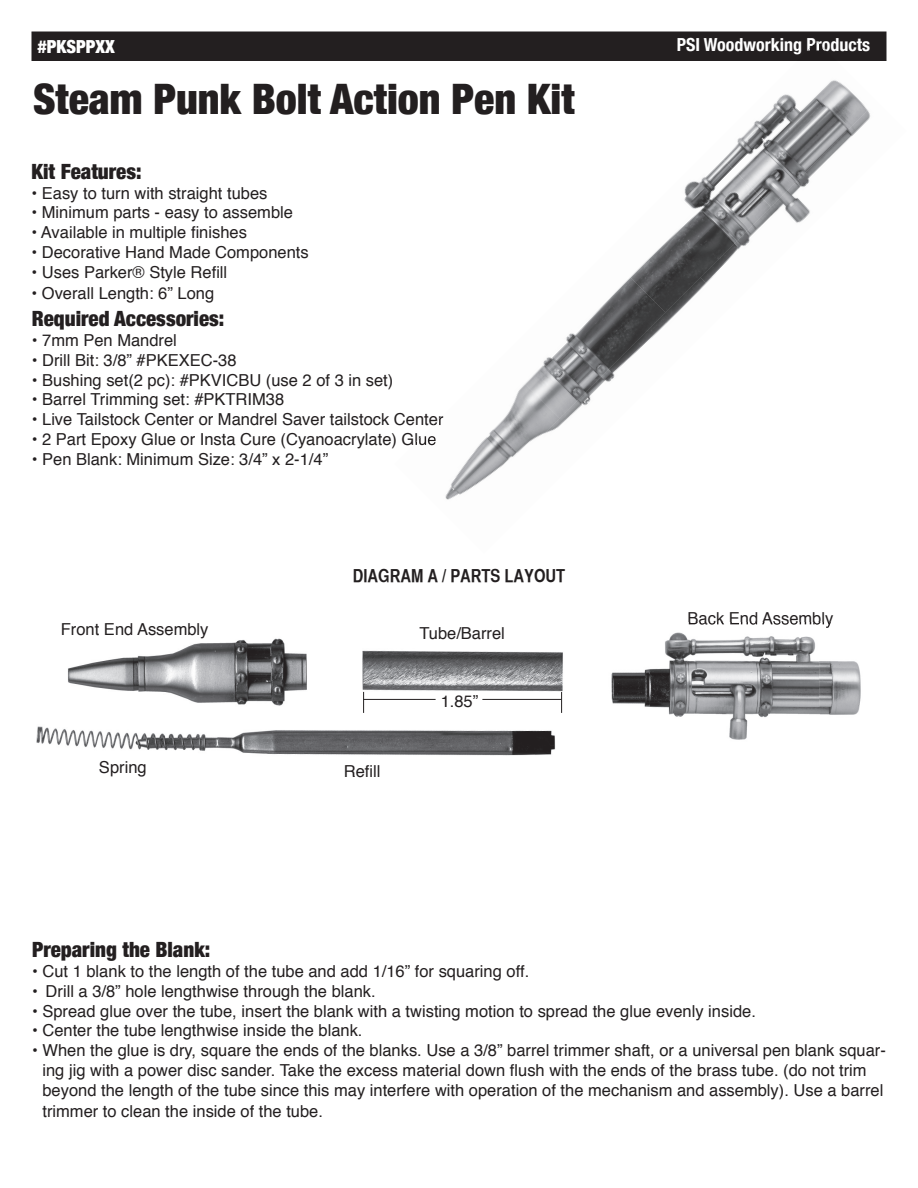
<style>
.page{position:relative;width:918px;height:1188px;background:#fff}
.page>*{position:absolute;margin:0;border:0;box-sizing:border-box;transform-origin:0 0}
.t1{font:900 condensed 42px "Helvetica Neue";color:#231f20}
.t2{font:900 condensed 21px "Helvetica Neue";color:#231f20}
.t3{font:700 condensed 18px "Helvetica Neue";color:#fff}
.t4{font:18px "Helvetica CY Bold";color:#231f20}
.t5{font:900 condensed 18px "Helvetica Neue";color:#fff}
.t6{font:16.5px/19.8px "Helvetica";color:#231f20;text-align:center}
</style>
<div class="page">
<div style="left:32px;top:32px;width:855px;height:29px;background:#231f20"></div>
<img style="left:36px;top:638px;width:527px;height:118px">
<img style="left:611px;top:668px;width:59px;height:46px">
<svg style="left:363px;top:692px;width:1px;height:21px"></svg>
<svg style="left:561px;top:692px;width:1px;height:21px"></svg>
<hr style="left:482px;top:699px;width:79px;height:1px;background:#231f20">
<hr style="left:363px;top:699px;width:73px;height:1px;background:#231f20">
<img style="left:630px;top:181px;width:70px;height:96px">
<img style="left:777px;top:80px;width:83px;height:21px">
<img style="left:454px;top:277px;width:246px;height:220px">
<img style="left:700px;top:101px;width:171px;height:189px">
<svg style="left:433px;top:416px;width:10px;height:9px"></svg>
<img style="left:413px;top:436px;width:23px;height:10px">
<img style="left:799px;top:54px;width:36px;height:5px">
<img style="left:804px;top:41px;width:25px;height:13px">
<img style="left:797px;top:59px;width:39px;height:2px">
<img style="left:664px;top:623px;width:155px;height:84px">
<img style="left:819px;top:661px;width:42px;height:54px">
<img style="left:670px;top:707px;width:149px;height:33px">
<img style="left:689px;top:623px;width:142px;height:5px">
<p class="t5" style="left:38px;top:32px;width:79px">#PKSPPXX</p>
<p class="t3" style="left:677px;top:29px;width:195px">PSI Woodworking Products</p>
<h1 class="t1" style="left:33px;top:65px;width:543px">Steam Punk Bolt Action Pen Kit</h1>
<p class="t2" style="left:32px;top:154px;width:112px">Kit Features:</p>
<p class="t6" style="left:31px;top:183px;width:237px">• Easy to turn with straight tubes</p>
<p class="t6" style="left:31px;top:203px;width:263px">• Minimum parts - easy to assemble</p>
<p class="t6" style="left:31px;top:223px;width:217px">• Available in multiple finishes</p>
<p class="t6" style="left:31px;top:243px;width:279px">• Decorative Hand Made Components</p>
<p class="t6" style="left:31px;top:263px;width:197px">• Uses Parker® Style Refill</p>
<p class="t6" style="left:31px;top:284px;width:184px">• Overall Length: 6” Long</p>
<p class="t2" style="left:32px;top:301px;width:194px">Required Accessories:</p>
<p class="t6" style="left:32px;top:331px;width:147px">• 7mm Pen Mandrel</p>
<p class="t6" style="left:32px;top:351px;width:206px">• Drill Bit: 3/8” #PKEXEC-38</p>
<p class="t6" style="left:32px;top:370px;width:363px">• Bushing set(2 pc): #PKVICBU (use 2 of 3 in set)</p>
<p class="t6" style="left:32px;top:390px;width:254px">• Barrel Trimming set: #PKTRIM38</p>
<p class="t6" style="left:32px;top:410px;width:413px">• Live Tailstock Center or Mandrel Saver tailstock Center</p>
<p class="t6" style="left:32px;top:430px;width:406px">• 2 Part Epoxy Glue or Insta Cure (Cyanoacrylate) Glue</p>
<p class="t6" style="left:32px;top:450px;width:298px">• Pen Blank: Minimum Size: 3/4” x 2-1/4”</p>
<p class="t6" style="left:61px;top:620px;width:149px">Front End Assembly</p>
<p class="t4" style="left:353px;top:564px;width:214px">DIAGRAM A / PARTS LAYOUT</p>
<p class="t6" style="left:419px;top:624px;width:87px">Tube/Barrel</p>
<p class="t6" style="left:441px;top:692px;width:39px">1.85”</p>
<p class="t6" style="left:99px;top:758px;width:49px">Spring</p>
<p class="t6" style="left:344px;top:762px;width:38px">Refill</p>
<p class="t6" style="left:688px;top:609px;width:147px">Back End Assembly</p>
<p class="t2" style="left:32px;top:932px;width:180px">Preparing the Blank:</p>
<p class="t6" style="left:32px;top:962px;width:499px">• Cut 1 blank to the length of the tube and add 1/16” for squaring off.</p>
<p class="t6" style="left:32px;top:982px;width:345px">• Drill a 3/8” hole lengthwise through the blank.</p>
<p class="t6" style="left:32px;top:1001px;width:725px">• Spread glue over the tube, insert the blank with a twisting motion to spread the glue evenly inside.</p>
<p class="t6" style="left:32px;top:1021px;width:332px">• Center the tube lengthwise inside the blank.</p>
<p class="t6" style="left:32px;top:1041px;width:855px">• When the glue is dry, square the ends of the blanks. Use a 3/8” barrel trimmer shaft, or a universal pen blank squar&shy;ing jig with a power disc sander. Take the excess material down flush with the ends of the brass tube. (do not trim beyond the length of the tube since this may interfere with operation of the mechanism and assembly). Use a barrel</p>
<p class="t6" style="left:42px;top:1102px;width:282px">trimmer to clean the inside of the tube.</p>
</div>
